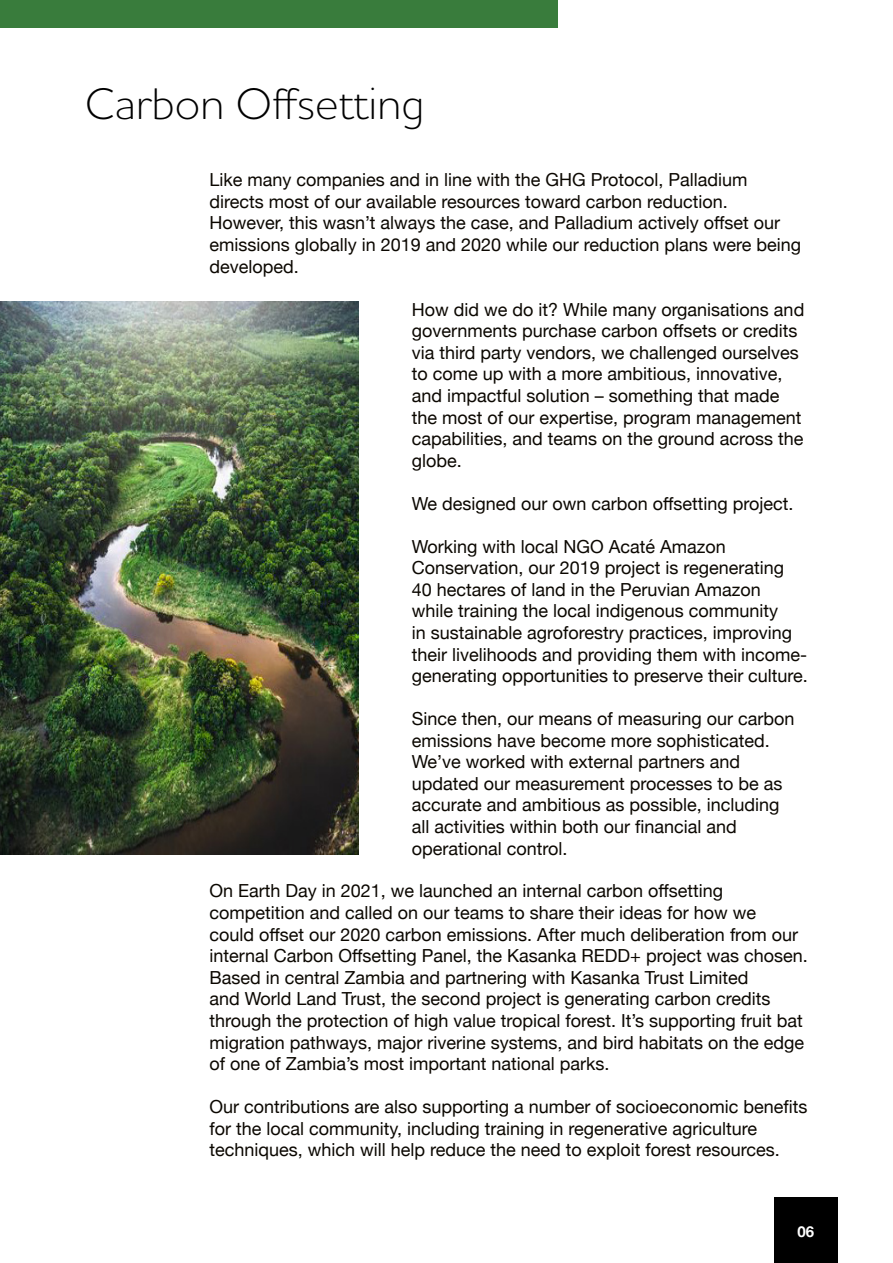
<style>
.page{position:relative;width:893px;height:1263px;background:#fff}
.page>*{position:absolute;margin:0;border:0;box-sizing:border-box;transform-origin:0 0}
.t1{font:300 45px "Houschka Alt Pro";color:#000}
.t2{font:18px/21.6px "Helvetica Neue";color:#0b0700}
.t3{font:700 15px "Helvetica Neue";color:#fff}
</style>
<div class="page">
<div style="left:774px;top:1197px;width:64px;height:66px;background:#000"></div>
<div style="left:0;top:0;width:557px;height:28px;background:#397c3c"></div>
<img style="left:0;top:302px;width:359px;height:553px">
<p class="t1" style="left:85px;top:75px;width:341px">Carbon Offsetting</p>
<p class="t2" style="left:209px;top:170px;width:593px">Like many companies and in line with the GHG Protocol, Palladium directs most of our available resources toward carbon reduction.<br>However, this wasn’t always the case, and Palladium actively offset our emissions globally in 2019 and 2020 while our reduction plans were being developed.</p>
<p class="t2" style="left:412px;top:299px;width:394px">How did we do it? While many organisations and governments purchase carbon offsets or credits via third party vendors, we challenged ourselves to come up with a more ambitious, innovative, and impactful solution – something that made the most of our expertise, program management capabilities, and teams on the ground across the globe.</p>
<p class="t2" style="left:412px;top:493px;width:383px">We designed our own carbon offsetting project.</p>
<p class="t2" style="left:412px;top:536px;width:398px">Working with local NGO Acaté Amazon Conservation, our 2019 project is regenerating 40 hectares of land in the Peruvian Amazon<br>while training the local indigenous community<br>in sustainable agroforestry practices, improving their livelihoods and providing them with income&shy;generating opportunities to preserve their culture.</p>
<p class="t2" style="left:412px;top:709px;width:384px">Since then, our means of measuring our carbon emissions have become more sophisticated.<br>We’ve worked with external partners and updated our measurement processes to be as accurate and ambitious as possible, including all activities within both our financial and operational control.</p>
<p class="t2" style="left:209px;top:881px;width:600px">On Earth Day in 2021, we launched an internal carbon offsetting competition and called on our teams to share their ideas for how we<br>could offset our 2020 carbon emissions. After much deliberation from our internal Carbon Offsetting Panel, the Kasanka REDD+ project was chosen.<br>Based in central Zambia and partnering with Kasanka Trust Limited<br>and World Land Trust, the second project is generating carbon credits through the protection of high value tropical forest. It’s supporting fruit bat migration pathways, major riverine systems, and bird habitats on the edge of one of Zambia’s most important national parks.</p>
<p class="t2" style="left:209px;top:1097px;width:600px">Our contributions are also supporting a number of socioeconomic benefits for the local community, including training in regenerative agriculture techniques, which will help reduce the need to exploit forest resources.</p>
<p class="t3" style="left:797px;top:1220px;width:18px">06</p>
</div>
